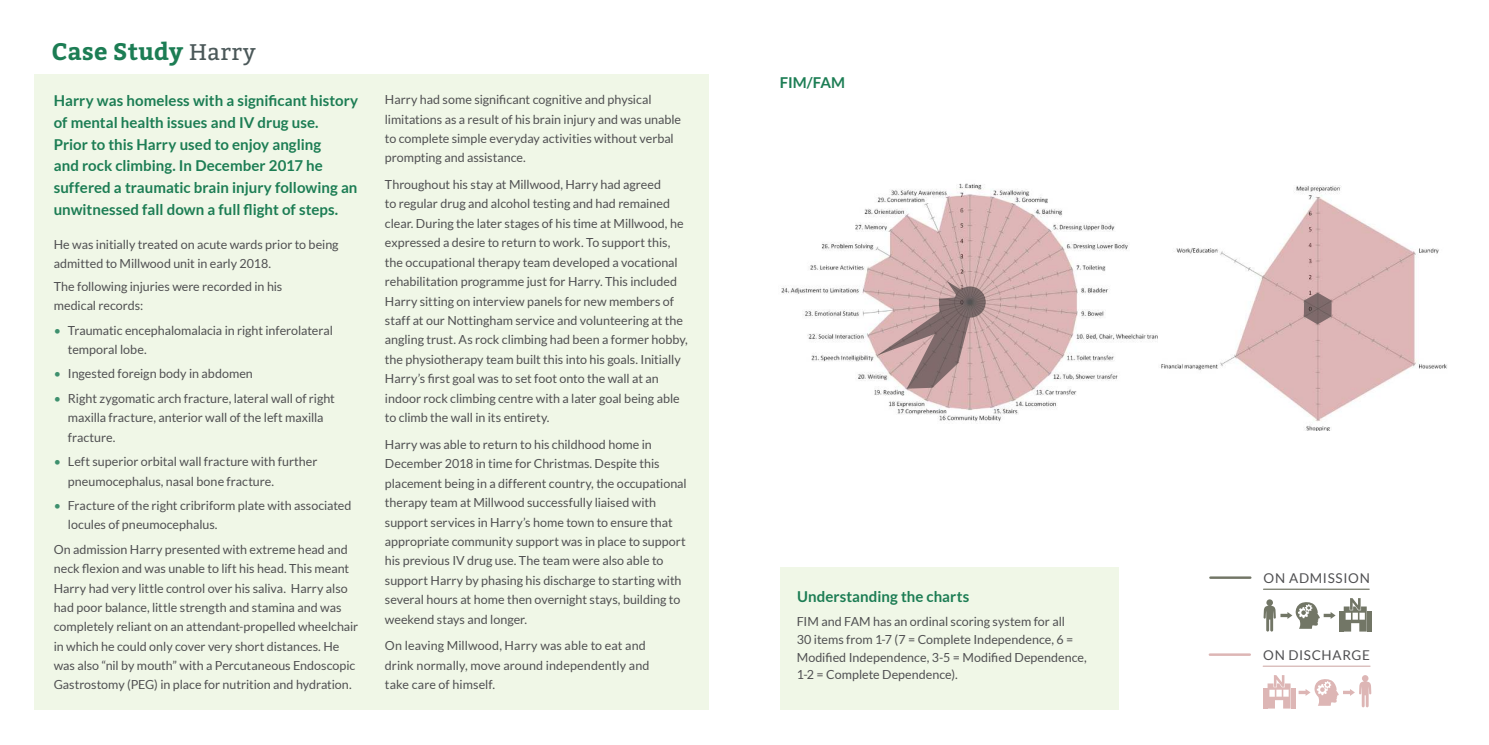
<style>
.page{position:relative;width:1489px;height:745px;background:#fff}
.page>*{position:absolute;margin:0;border:0;box-sizing:border-box;transform-origin:0 0}
.t1{font:700 23.75px "Bitter";letter-spacing:.005em;color:#1c7d54}
.t2{font:700 15px/21.8px "Lato";color:#1c7d54}
.t3{font:13.5px "Lato";letter-spacing:.05em;color:#505052}
.t4{font:12.5px/19.4px "Lato";color:#505052}
.s1{font-weight:400;font-size:22.5px;color:#4b5859}
.s2{color:#3e906e}
</style>
<div class="page">
<div style="left:35px;top:74px;width:674px;height:635px;background:#f0f7e7"></div>
<img style="left:781px;top:183px;width:377px;height:239px">
<img style="left:1161px;top:185px;width:286px;height:245px">
<svg style="left:877px;top:281px;width:92px;height:107px;background:#ba9d9e"></svg>
<svg style="left:954px;top:286px;width:31px;height:31px"></svg>
<svg style="left:1303px;top:292px;width:28px;height:32px"></svg>
<div style="left:779px;top:566px;width:339px;height:143px;background:#f0f7e7"></div>
<hr style="left:1263px;top:588px;width:105px;height:1px;background:#727666">
<svg style="left:1263px;top:599px;width:72px;height:32px"></svg>
<hr style="left:1210px;top:576px;width:40px;height:2px;background:#727666">
<hr style="left:1263px;top:665px;width:106px;height:1px;background:#d6b6b4">
<svg style="left:1298px;top:675px;width:73px;height:31px"></svg>
<hr style="left:1209px;top:653px;width:40px;height:2px;background:#ddb6b5">
<div style="left:1338px;top:611px;width:5px;height:20px;background:#727666"></div>
<div style="left:1366px;top:611px;width:5px;height:20px;background:#727666"></div>
<svg style="left:1343px;top:598px;width:23px;height:33px"></svg>
<svg style="left:1263px;top:688px;width:3px;height:20px"></svg>
<svg style="left:1290px;top:688px;width:4px;height:20px"></svg>
<svg style="left:1267px;top:675px;width:23px;height:33px"></svg>
<h1 class="t1" style="left:52px;top:41px;width:205px">Case Study <span class="s1">Harry</span></h1>
<p class="t2" style="left:54px;top:89px;width:306px">Harry was homeless with a significant history of mental health issues and IV drug use.<br>Prior to this Harry used to enjoy angling<br>and rock climbing. In December 2017 he suffered a traumatic brain injury following an unwitnessed fall down a full flight of steps.</p>
<p class="t4" style="left:54px;top:235px;width:286px">He was initially treated on acute wards prior to being admitted to Millwood unit in early 2018.</p>
<p class="t4" style="left:54px;top:277px;width:230px">The following injuries were recorded in his medical records:</p>
<p class="t4" style="left:68px;top:321px;width:266px;text-indent:-14px"><span class="s2">•</span> Traumatic encephalomalacia in right inferolateral temporal lobe.</p>
<p class="t4" style="left:54px;top:365px;width:200px"><span class="s2">•</span> Ingested foreign body in abdomen</p>
<p class="t4" style="left:68px;top:389px;width:268px;text-indent:-14px"><span class="s2">•</span> Right zygomatic arch fracture, lateral wall of right maxilla fracture, anterior wall of the left maxilla fracture.</p>
<p class="t4" style="left:68px;top:452px;width:251px;text-indent:-14px"><span class="s2">•</span> Left superior orbital wall fracture with further pneumocephalus, nasal bone fracture.</p>
<p class="t4" style="left:68px;top:496px;width:285px;text-indent:-14px"><span class="s2">•</span> Fracture of the right cribriform plate with associated locules of pneumocephalus.</p>
<p class="t4" style="left:54px;top:540px;width:306px">On admission Harry presented with extreme head and neck flexion and was unable to lift his head. This meant Harry had very little control over his saliva. Harry also had poor balance, little strength and stamina and was completely reliant on an attendant-propelled wheelchair in which he could only cover very short distances. He was also “nil by mouth” with a Percutaneous Endoscopic Gastrostomy (PEG) in place for nutrition and hydration.</p>
<p class="t4" style="left:385px;top:90px;width:298px">Harry had some significant cognitive and physical limitations as a result of his brain injury and was unable to complete simple everyday activities without verbal prompting and assistance.</p>
<p class="t4" style="left:385px;top:175px;width:304px">Throughout his stay at Millwood, Harry had agreed<br>to regular drug and alcohol testing and had remained clear. During the later stages of his time at Millwood, he expressed a desire to return to work. To support this, the occupational therapy team developed a vocational rehabilitation programme just for Harry. This included Harry sitting on interview panels for new members of staff at our Nottingham service and volunteering at the angling trust. As rock climbing had been a former hobby, the physiotherapy team built this into his goals. Initially Harry’s first goal was to set foot onto the wall at an indoor rock climbing centre with a later goal being able to climb the wall in its entirety.</p>
<p class="t4" style="left:385px;top:435px;width:303px">Harry was able to return to his childhood home in December 2018 in time for Christmas. Despite this placement being in a different country, the occupational therapy team at Millwood successfully liaised with support services in Harry’s home town to ensure that appropriate community support was in place to support his previous IV drug use. The team were also able to support Harry by phasing his discharge to starting with several hours at home then overnight stays, building to weekend stays and longer.</p>
<p class="t4" style="left:385px;top:636px;width:266px">On leaving Millwood, Harry was able to eat and drink normally, move around independently and take care of himself.</p>
<p class="t2" style="left:780px;top:73px;width:67px">FIM/FAM</p>
<p class="t2" style="left:797px;top:586px;width:174px">Understanding the charts</p>
<p class="t4" style="left:796px;top:613px;width:291px;line-height:17.5px">FIM and FAM has an ordinal scoring system for all<br>30 items from 1-7 (7 = Complete Independence, 6 = Modified Independence, 3-5 = Modified Dependence, 1-2 = Complete Dependence).</p>
<p class="t3" style="left:1263px;top:571px;width:108px">ON ADMISSION</p>
<p class="t3" style="left:1263px;top:648px;width:108px">ON DISCHARGE</p>
</div>
